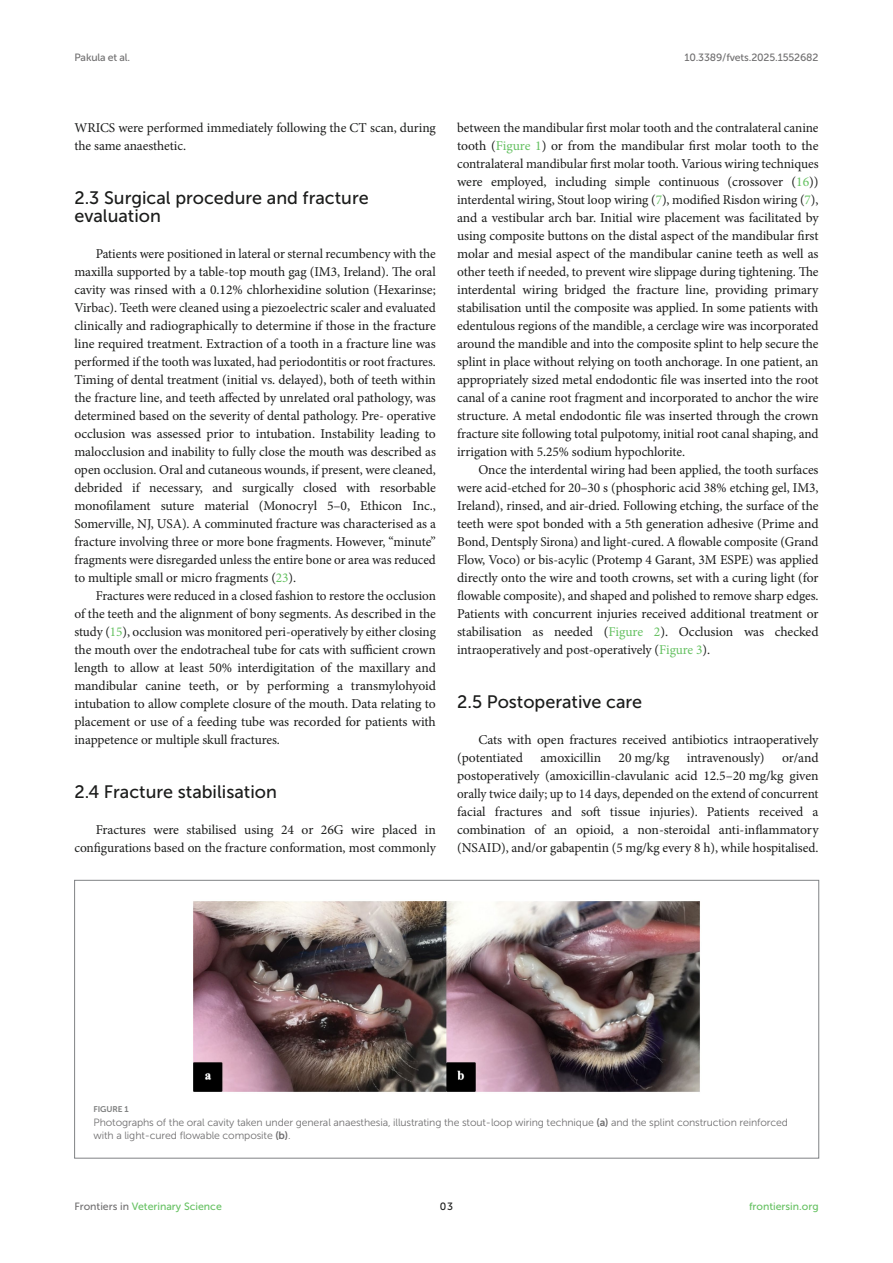
<style>
.page{position:relative;width:893px;height:1263px;background:#fff}
.page>*{position:absolute;margin:0;border:0;box-sizing:border-box;transform-origin:0 0}
.HEAD_2{font:18px/18px "Museo Sans 500";color:#1b1c1b}
.TEXT{font:13.5px/18px "Minion Pro";letter-spacing:-.005em;color:#1b1c1b;text-align:justify}
.FIG_LEG{font:10.5px/13.5px "Museo Sans 300";letter-spacing:-.01em;color:#706f70}
.t1{font:10.5px "Museo Sans 500";color:#65c161}
.t2{font:10.5px "Museo Sans 500";letter-spacing:-.015em;color:#706f70}
.t3{font:10.5px "Museo Sans 500";color:#1b1c1b}
.FIG_HD{font:8.25px "Museo Sans 700";letter-spacing:-.01em;color:#7e7f7f}
.s1{color:#65c161}
.s2{font-family:"Museo Sans 700"}
.s3{color:#706f70}
</style>
<div class="page">
<img style="left:193px;top:901px;width:507px;height:191px">
<p class="t2" style="left:74px;top:51px;width:57px">Pakula et al.</p>
<p class="t2" style="left:684px;top:51px;width:136px">10.3389/fvets.2025.1552682</p>
<p class="TEXT" style="left:74px;top:119px;width:363px">WRICS were performed immediately following the CT scan, during the same anaesthetic.</p>
<p class="HEAD_2" style="left:74px;top:189px;width:296px">2.3 Surgical procedure and fracture evaluation</p>
<p class="TEXT" style="left:74px;top:245px;width:363px;text-indent:21px">Patients were positioned in lateral or sternal recumbency with the maxilla supported by a table-top mouth gag (IM3, Ireland). The oral cavity was rinsed with a 0.12% chlorhexidine solution (Hexarinse; Virbac). Teeth were cleaned using a piezoelectric scaler and evaluated clinically and radiographically to determine if those in the fracture line required treatment. Extraction of a tooth in a fracture line was performed if the tooth was luxated, had periodontitis or root fractures.<br>Timing of dental treatment (initial vs. delayed), both of teeth within the fracture line, and teeth affected by unrelated oral pathology, was determined based on the severity of dental pathology. Pre- operative occlusion was assessed prior to intubation. Instability leading to malocclusion and inability to fully close the mouth was described as open occlusion. Oral and cutaneous wounds, if present, were cleaned, debrided if necessary, and surgically closed with resorbable monofilament suture material (Monocryl 5–0, Ethicon Inc., Somerville, NJ, USA). A comminuted fracture was characterised as a fracture involving three or more bone fragments. However, “minute” fragments were disregarded unless the entire bone or area was reduced to multiple small or micro fragments (<span class="s1">23</span>).</p>
<p class="TEXT" style="left:74px;top:587px;width:363px;text-indent:21px">Fractures were reduced in a closed fashion to restore the occlusion of the teeth and the alignment of bony segments. As described in the study (<span class="s1">15</span>), occlusion was monitored peri-operatively by either closing the mouth over the endotracheal tube for cats with sufficient crown length to allow at least 50% interdigitation of the maxillary and mandibular canine teeth, or by performing a transmylohyoid intubation to allow complete closure of the mouth. Data relating to placement or use of a feeding tube was recorded for patients with inappetence or multiple skull fractures.</p>
<p class="HEAD_2" style="left:74px;top:783px;width:204px">2.4 Fracture stabilisation</p>
<p class="TEXT" style="left:74px;top:821px;width:363px;text-align:right">Fractures were stabilised using 24 or 26G wire placed in configurations based on the fracture conformation, most commonly</p>
<p class="TEXT" style="left:457px;top:119px;width:363px">between the mandibular first molar tooth and the contralateral canine tooth (<span class="s1">Figure 1</span>) or from the mandibular first molar tooth to the contralateral mandibular first molar tooth. Various wiring techniques were employed, including simple continuous (crossover (<span class="s1">16</span>)) interdental wiring, Stout loop wiring (<span class="s1">7</span>), modified Risdon wiring (<span class="s1">7</span>), and a vestibular arch bar. Initial wire placement was facilitated by using composite buttons on the distal aspect of the mandibular first molar and mesial aspect of the mandibular canine teeth as well as other teeth if needed, to prevent wire slippage during tightening. The interdental wiring bridged the fracture line, providing primary stabilisation until the composite was applied. In some patients with edentulous regions of the mandible, a cerclage wire was incorporated around the mandible and into the composite splint to help secure the splint in place without relying on tooth anchorage. In one patient, an appropriately sized metal endodontic file was inserted into the root canal of a canine root fragment and incorporated to anchor the wire structure. A metal endodontic file was inserted through the crown fracture site following total pulpotomy, initial root canal shaping, and irrigation with 5.25% sodium hypochlorite.</p>
<p class="TEXT" style="left:457px;top:461px;width:363px;text-indent:21px">Once the interdental wiring had been applied, the tooth surfaces were acid-etched for 20–30 s (phosphoric acid 38% etching gel, IM3, Ireland), rinsed, and air-dried. Following etching, the surface of the teeth were spot bonded with a 5th generation adhesive (Prime and Bond, Dentsply Sirona) and light-cured. A flowable composite (Grand Flow, Voco) or bis-acylic (Protemp 4 Garant, 3M ESPE) was applied directly onto the wire and tooth crowns, set with a curing light (for flowable composite), and shaped and polished to remove sharp edges.<br>Patients with concurrent injuries received additional treatment or stabilisation as needed (<span class="s1">Figure 2</span>). Occlusion was checked intraoperatively and post-operatively (<span class="s1">Figure 3</span>).</p>
<p class="HEAD_2" style="left:457px;top:693px;width:187px">2.5 Postoperative care</p>
<p class="TEXT" style="left:457px;top:731px;width:363px;text-indent:21px">Cats with open fractures received antibiotics intraoperatively (potentiated</p>
<p class="TEXT" style="left:457px;top:749px;width:363px;text-indent:325px">or/and postoperatively (amoxicillin-clavulanic acid 12.5–20 mg/kg given orally twice daily; up to 14 days, depended on the extend of concurrent facial fractures and soft tissue injuries). Patients received a combination of an opioid, a non-steroidal anti-inflammatory (NSAID), and/or gabapentin (5 mg/kg every 8 h), while hospitalised.</p>
<p class="TEXT" style="left:540px;top:749px;width:62px">amoxicillin</p>
<p class="TEXT" style="left:619px;top:749px;width:52px">20 mg/kg</p>
<p class="TEXT" style="left:687px;top:749px;width:79px">intravenously)</p>
<p class="FIG_HD" style="left:94px;top:1105px;width:37px">FIGURE 1</p>
<p class="FIG_LEG" style="left:94px;top:1115px;width:696px">Photographs of the oral cavity taken under general anaesthesia, illustrating the stout-loop wiring technique <span class="s2">(a)</span> and the splint construction reinforced with a light-cured flowable composite <span class="s2">(b)</span>.</p>
<p class="t1" style="left:74px;top:1200px;width:149px"><span class="s3">Frontiers in</span> Veterinary Science</p>
<p class="t3" style="left:440px;top:1200px;width:15px">03</p>
<p class="t1" style="left:749px;top:1200px;width:71px">frontiersin.org</p>
</div>
